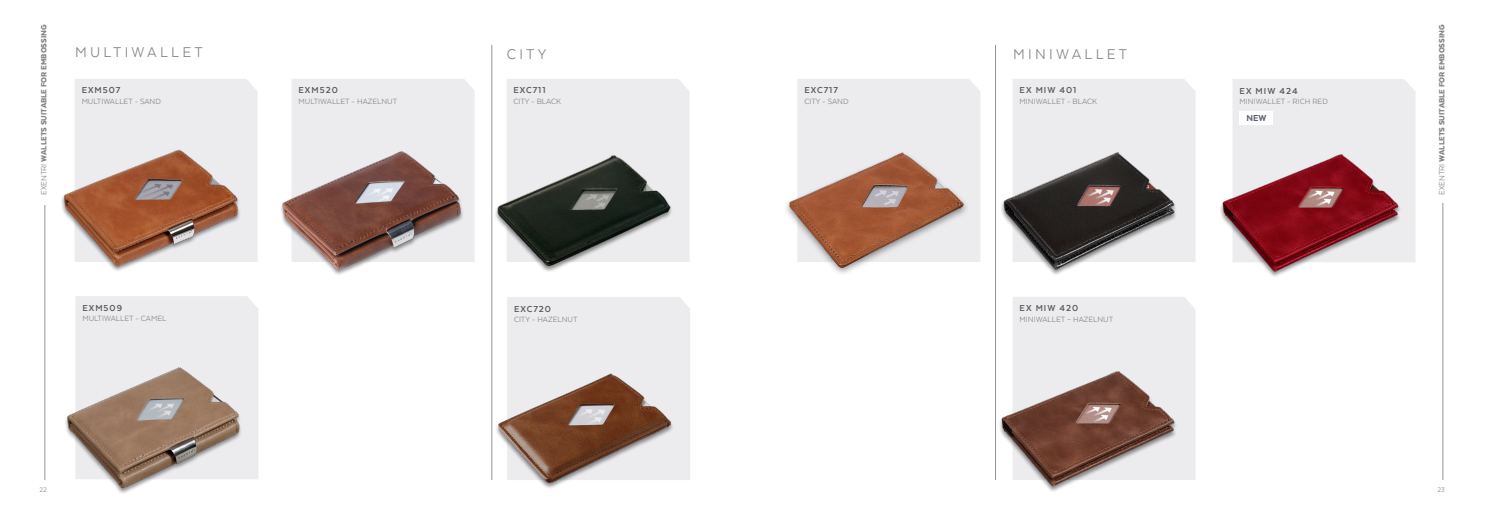
<style>
.page{position:relative;width:1489px;height:525px;background:#fff}
.page>*{position:absolute;margin:0;border:0;box-sizing:border-box;transform-origin:0 0}
.t1{font:16.25px "Texta Alt";letter-spacing:.2em;color:#808285}
.t2{font:700 10px "Texta Alt";letter-spacing:.1em;color:#57585a}
.t3{font:800 10px "Texta Alt";color:#5a626d}
.t4{font:8.75px "Texta Alt";color:#808285}
.t5{font:900 8.75px "Texta Alt";color:#808285}
.t6{font:7.5px "Texta Alt";color:#808285}
.s1{font-weight:400}
</style>
<div class="page">
<hr style="left:45px;top:205px;width:1px;height:274px;background:#939598">
<hr style="left:1442px;top:203px;width:1px;height:276px;background:#939598">
<div style="left:75px;top:79px;width:182px;height:183px;background:#ececee"></div>
<div style="left:292px;top:79px;width:182px;height:61px;background:#ececee"></div>
<img style="left:61px;top:145px;width:182px;height:126px">
<img style="left:281px;top:140px;width:194px;height:135px">
<div style="left:75px;top:296px;width:183px;height:183px;background:#ececee"></div>
<div style="left:64px;top:367px;width:178px;height:127px;background:#231f20;opacity:.5"></div>
<img style="left:65px;top:358px;width:182px;height:131px">
<div style="left:507px;top:79px;width:182px;height:183px;background:#ececee"></div>
<div style="left:797px;top:79px;width:183px;height:183px;background:#ececee"></div>
<div style="left:507px;top:297px;width:183px;height:183px;background:#ececee"></div>
<img style="left:495px;top:153px;width:178px;height:119px">
<div style="left:783px;top:150px;width:186px;height:126px;background:#231f20;opacity:.5"></div>
<img style="left:786px;top:150px;width:179px;height:119px">
<img style="left:496px;top:370px;width:179px;height:118px">
<div style="left:1013px;top:297px;width:182px;height:182px;background:#ececee"></div>
<div style="left:1013px;top:79px;width:182px;height:183px;background:#ececee"></div>
<img style="left:1001px;top:146px;width:181px;height:126px">
<img style="left:999px;top:362px;width:182px;height:127px">
<hr style="left:995px;top:45px;width:1px;height:435px;background:#939598">
<hr style="left:491px;top:45px;width:1px;height:435px;background:#939598">
<div style="left:1233px;top:79px;width:182px;height:183px;background:#ececee"></div>
<img style="left:1220px;top:146px;width:185px;height:126px">
<div style="left:1239px;top:111px;width:34px;height:13px;background:#fff"></div>
<p class="t5" style="left:39px;top:195px;width:172px;rotate:-90deg"><span class="s1">EXENTRI</span> WALLETS SUITABLE FOR EMBOSSING</p>
<p class="t5" style="left:1437px;top:195px;width:172px;rotate:-90deg"><span class="s1">EXENTRI</span> WALLETS SUITABLE FOR EMBOSSING</p>
<p class="t1" style="left:75px;top:44px;width:129px">MULTIWALLET</p>
<p class="t1" style="left:507px;top:45px;width:41px">CITY</p>
<p class="t1" style="left:1013px;top:45px;width:116px">MINIWALLET</p>
<p class="t2" style="left:513px;top:85px;width:34px">EXC711</p>
<p class="t4" style="left:513px;top:97px;width:49px">CITY - BLACK</p>
<p class="t2" style="left:804px;top:85px;width:35px">EXC717</p>
<p class="t4" style="left:804px;top:97px;width:46px">CITY - SAND</p>
<p class="t2" style="left:298px;top:85px;width:41px">EXM520</p>
<p class="t4" style="left:298px;top:97px;width:100px">MULTIWALLET - HAZELNUT</p>
<p class="t2" style="left:1019px;top:85px;width:58px">EX MIW 401</p>
<p class="t4" style="left:1019px;top:97px;width:79px">MINIWALLET - BLACK</p>
<p class="t2" style="left:82px;top:85px;width:40px">EXM507</p>
<p class="t4" style="left:82px;top:97px;width:81px">MULTIWALLET - SAND</p>
<p class="t2" style="left:1239px;top:85px;width:60px">EX MIW 424</p>
<p class="t4" style="left:1239px;top:97px;width:90px">MINIWALLET - RICH RED</p>
<p class="t3" style="left:1246px;top:113px;width:22px">NEW</p>
<p class="t2" style="left:82px;top:302px;width:41px">EXM509</p>
<p class="t4" style="left:82px;top:314px;width:85px">MULTIWALLET - CAMEL</p>
<p class="t2" style="left:514px;top:303px;width:39px">EXC720</p>
<p class="t4" style="left:514px;top:315px;width:65px">CITY - HAZELNUT</p>
<p class="t2" style="left:1019px;top:303px;width:60px">EX MIW 420</p>
<p class="t4" style="left:1019px;top:314px;width:95px">MINIWALLET – HAZELNUT</p>
<p class="t6" style="left:40px;top:485px;width:9px">22</p>
<p class="t6" style="left:1437px;top:485px;width:9px">23</p>
</div>
